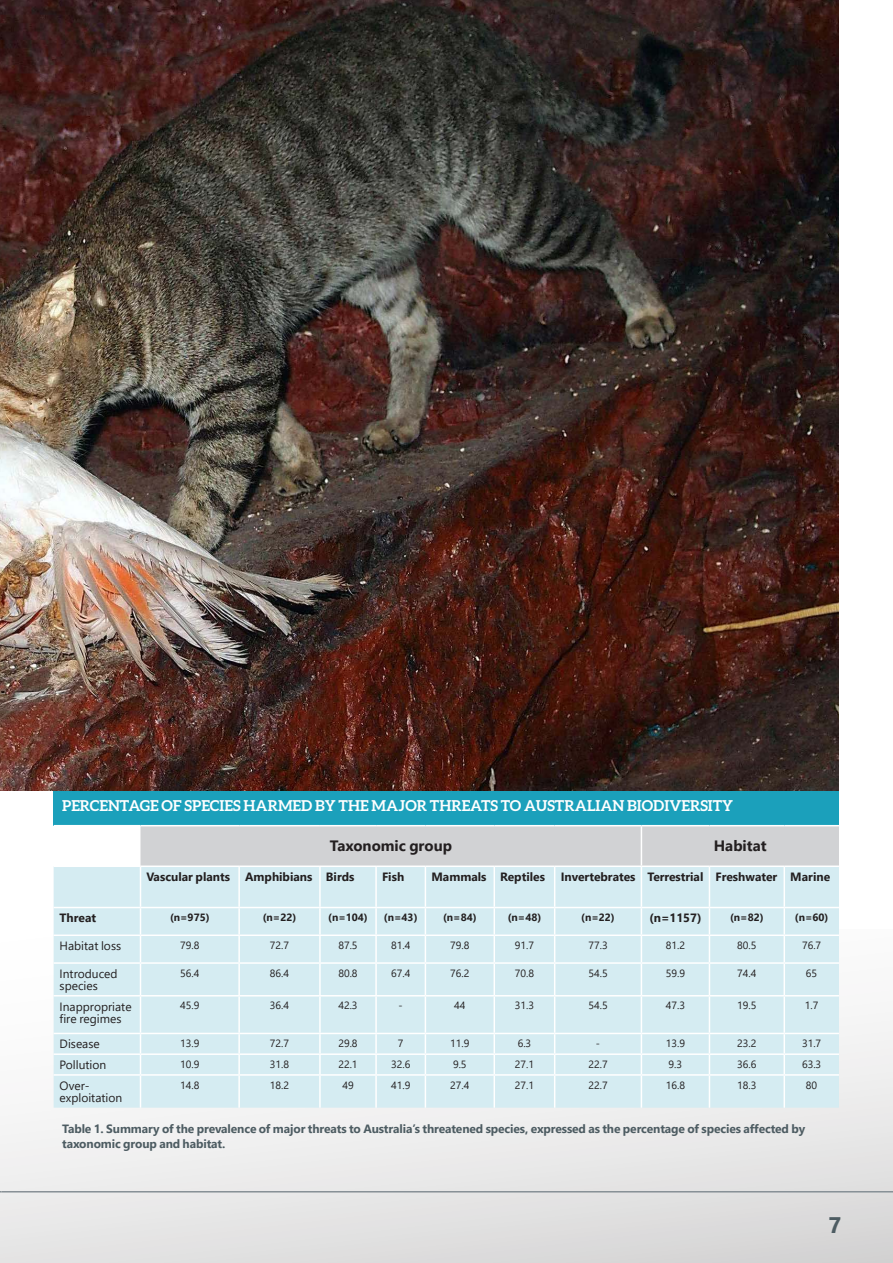
<style>
.page{position:relative;width:893px;height:1263px;background:#fff}
.page>*{position:absolute;margin:0;border:0;box-sizing:border-box;transform-origin:0 0}
.t1{font:700 22.5px "Segoe UI";color:#4d5c62}
.intro{font:700 15px "Aleo";color:#fff}
.intro-2{font:700 15px "Segoe UI";color:#231f20}
.t2{font:700 12px/15px "Segoe UI";letter-spacing:-.01em;color:#4d5c62}
.intro-3{font:700 12px "Segoe UI";color:#231f20}
.intro-4{font:12px/12px "Segoe UI";color:#231f20}
.intro-5{font:10.5px "Segoe UI";color:#231f20}
.intro-6{font:700 10.5px "Segoe UI";color:#231f20}
</style>
<div class="page">
<div style="left:0;top:929px;width:893px;height:334px;background:linear-gradient(to bottom,#fff,#dfdedf)"></div>
<hr style="left:2px;top:1191px;width:891px;height:1px;background:#879096">
<div style="left:54px;top:784px;width:785px;height:42px;background:#1ba0bb"></div>
<svg style="left:54px;top:826px;width:785px;height:282px;background:#d7e9ef"></svg>
<hr style="left:54px;top:1074px;width:86px;height:2px;background:#fff">
<hr style="left:140px;top:1074px;width:99px;height:2px;background:#fff">
<hr style="left:140px;top:1076px;width:1px;height:32px;background:#fff">
<hr style="left:239px;top:1074px;width:81px;height:2px;background:#fff">
<hr style="left:238px;top:1076px;width:2px;height:32px;background:#fff">
<hr style="left:320px;top:1074px;width:56px;height:2px;background:#fff">
<hr style="left:319px;top:1076px;width:2px;height:32px;background:#fff">
<hr style="left:376px;top:1074px;width:49px;height:2px;background:#fff">
<hr style="left:375px;top:1076px;width:2px;height:32px;background:#fff">
<hr style="left:425px;top:1074px;width:69px;height:2px;background:#fff">
<hr style="left:425px;top:1076px;width:1px;height:32px;background:#fff">
<hr style="left:494px;top:1074px;width:61px;height:2px;background:#fff">
<hr style="left:494px;top:1076px;width:1px;height:32px;background:#fff">
<hr style="left:555px;top:1074px;width:86px;height:2px;background:#fff">
<hr style="left:554px;top:1076px;width:1px;height:32px;background:#fff">
<hr style="left:641px;top:1074px;width:68px;height:2px;background:#fff">
<hr style="left:641px;top:1076px;width:1px;height:32px;background:#fff">
<hr style="left:709px;top:1074px;width:75px;height:2px;background:#fff">
<hr style="left:709px;top:1076px;width:1px;height:32px;background:#fff">
<hr style="left:784px;top:1074px;width:55px;height:2px;background:#fff">
<hr style="left:783px;top:1076px;width:2px;height:32px;background:#fff">
<hr style="left:140px;top:825px;width:99px;height:1px;background:#fff">
<hr style="left:239px;top:825px;width:81px;height:1px;background:#fff">
<hr style="left:320px;top:825px;width:56px;height:1px;background:#fff">
<hr style="left:376px;top:825px;width:49px;height:1px;background:#fff">
<hr style="left:425px;top:825px;width:69px;height:1px;background:#fff">
<hr style="left:494px;top:825px;width:61px;height:1px;background:#fff">
<hr style="left:555px;top:825px;width:86px;height:1px;background:#fff">
<hr style="left:140px;top:865px;width:99px;height:2px;background:#fff">
<hr style="left:239px;top:865px;width:81px;height:2px;background:#fff">
<hr style="left:320px;top:865px;width:56px;height:2px;background:#fff">
<hr style="left:376px;top:865px;width:49px;height:2px;background:#fff">
<hr style="left:425px;top:865px;width:69px;height:2px;background:#fff">
<hr style="left:494px;top:865px;width:61px;height:2px;background:#fff">
<hr style="left:555px;top:865px;width:86px;height:2px;background:#fff">
<hr style="left:641px;top:825px;width:68px;height:1px;background:#fff">
<hr style="left:641px;top:826px;width:1px;height:39px;background:#fff">
<hr style="left:709px;top:825px;width:75px;height:1px;background:#fff">
<hr style="left:784px;top:825px;width:55px;height:1px;background:#fff">
<hr style="left:641px;top:865px;width:68px;height:2px;background:#fff">
<hr style="left:709px;top:865px;width:75px;height:2px;background:#fff">
<hr style="left:784px;top:865px;width:55px;height:2px;background:#fff">
<hr style="left:54px;top:825px;width:86px;height:1px;background:#fff">
<hr style="left:54px;top:865px;width:86px;height:2px;background:#fff">
<img style="left:0;top:0;width:839px;height:790px">
<p class="intro" style="left:62px;top:797px;width:672px">PERCENTAGE OF SPECIES HARMED BY THE MAJOR THREATS TO AUSTRALIAN BIODIVERSITY</p>
<p class="intro-2" style="left:330px;top:834px;width:124px">Taxonomic group</p>
<p class="intro-2" style="left:714px;top:834px;width:54px">Habitat</p>
<p class="intro-3" style="left:146px;top:867px;width:85px">Vascular plants</p>
<p class="intro-3" style="left:245px;top:867px;width:69px">Amphibians</p>
<p class="intro-3" style="left:326px;top:867px;width:30px">Birds</p>
<p class="intro-3" style="left:382px;top:867px;width:24px">Fish</p>
<p class="intro-3" style="left:431px;top:867px;width:57px">Mammals</p>
<p class="intro-3" style="left:500px;top:867px;width:46px">Reptiles</p>
<p class="intro-3" style="left:561px;top:867px;width:76px">Invertebrates</p>
<p class="intro-3" style="left:647px;top:867px;width:58px">Terrestrial</p>
<p class="intro-3" style="left:715px;top:867px;width:63px">Freshwater</p>
<p class="intro-3" style="left:790px;top:867px;width:41px">Marine</p>
<p class="intro-3" style="left:60px;top:908px;width:38px">Threat</p>
<p class="intro-6" style="left:170px;top:909px;width:41px">(n=975)</p>
<p class="intro-6" style="left:263px;top:909px;width:35px">(n=22)</p>
<p class="intro-6" style="left:328px;top:909px;width:41px">(n=104)</p>
<p class="intro-6" style="left:384px;top:909px;width:35px">(n=43)</p>
<p class="intro-6" style="left:443px;top:909px;width:35px">(n=84)</p>
<p class="intro-6" style="left:508px;top:909px;width:35px">(n=48)</p>
<p class="intro-6" style="left:581px;top:909px;width:35px">(n=22)</p>
<p class="intro-3" style="left:649px;top:908px;width:54px">(n=1157)</p>
<p class="intro-6" style="left:730px;top:909px;width:35px">(n=82)</p>
<p class="intro-6" style="left:795px;top:909px;width:35px">(n=60)</p>
<p class="intro-4" style="left:60px;top:939px;width:63px">Habitat loss</p>
<p class="intro-5" style="left:180px;top:937px;width:21px">79.8</p>
<p class="intro-5" style="left:270px;top:937px;width:21px">72.7</p>
<p class="intro-5" style="left:338px;top:937px;width:21px">87.5</p>
<p class="intro-5" style="left:391px;top:937px;width:21px">81.4</p>
<p class="intro-5" style="left:450px;top:937px;width:21px">79.8</p>
<p class="intro-5" style="left:515px;top:937px;width:21px">91.7</p>
<p class="intro-5" style="left:588px;top:937px;width:21px">77.3</p>
<p class="intro-5" style="left:666px;top:937px;width:21px">81.2</p>
<p class="intro-5" style="left:737px;top:937px;width:21px">80.5</p>
<p class="intro-5" style="left:802px;top:937px;width:21px">76.7</p>
<p class="intro-4" style="left:60px;top:967px;width:60px">Introduced species</p>
<p class="intro-5" style="left:180px;top:964px;width:21px">56.4</p>
<p class="intro-5" style="left:270px;top:964px;width:21px">86.4</p>
<p class="intro-5" style="left:338px;top:964px;width:21px">80.8</p>
<p class="intro-5" style="left:391px;top:964px;width:21px">67.4</p>
<p class="intro-5" style="left:450px;top:964px;width:21px">76.2</p>
<p class="intro-5" style="left:515px;top:964px;width:21px">70.8</p>
<p class="intro-5" style="left:588px;top:964px;width:21px">54.5</p>
<p class="intro-5" style="left:666px;top:964px;width:21px">59.9</p>
<p class="intro-5" style="left:737px;top:964px;width:21px">74.4</p>
<p class="intro-5" style="left:806px;top:964px;width:13px">65</p>
<p class="intro-4" style="left:60px;top:1000px;width:74px">Inappropriate fire regimes</p>
<p class="intro-5" style="left:180px;top:997px;width:21px">45.9</p>
<p class="intro-5" style="left:270px;top:997px;width:21px">36.4</p>
<p class="intro-5" style="left:338px;top:997px;width:21px">42.3</p>
<p class="intro-5" style="left:399px;top:997px;width:6px">-</p>
<p class="intro-5" style="left:454px;top:997px;width:13px">44</p>
<p class="intro-5" style="left:515px;top:997px;width:21px">31.3</p>
<p class="intro-5" style="left:588px;top:997px;width:21px">54.5</p>
<p class="intro-5" style="left:666px;top:997px;width:21px">47.3</p>
<p class="intro-5" style="left:737px;top:997px;width:21px">19.5</p>
<p class="intro-5" style="left:805px;top:997px;width:15px">1.7</p>
<p class="intro-4" style="left:60px;top:1038px;width:42px">Disease</p>
<p class="intro-5" style="left:180px;top:1035px;width:21px">13.9</p>
<p class="intro-5" style="left:270px;top:1035px;width:21px">72.7</p>
<p class="intro-5" style="left:338px;top:1035px;width:21px">29.8</p>
<p class="intro-5" style="left:398px;top:1035px;width:7px">7</p>
<p class="intro-5" style="left:450px;top:1035px;width:21px">11.9</p>
<p class="intro-5" style="left:518px;top:1035px;width:15px">6.3</p>
<p class="intro-5" style="left:596px;top:1035px;width:6px">-</p>
<p class="intro-5" style="left:666px;top:1035px;width:21px">13.9</p>
<p class="intro-5" style="left:737px;top:1035px;width:21px">23.2</p>
<p class="intro-5" style="left:802px;top:1035px;width:21px">31.7</p>
<p class="intro-4" style="left:60px;top:1058px;width:48px">Pollution</p>
<p class="intro-5" style="left:180px;top:1056px;width:21px">10.9</p>
<p class="intro-5" style="left:270px;top:1056px;width:21px">31.8</p>
<p class="intro-5" style="left:338px;top:1056px;width:21px">22.1</p>
<p class="intro-5" style="left:391px;top:1056px;width:21px">32.6</p>
<p class="intro-5" style="left:453px;top:1056px;width:15px">9.5</p>
<p class="intro-5" style="left:515px;top:1056px;width:21px">27.1</p>
<p class="intro-5" style="left:588px;top:1056px;width:21px">22.7</p>
<p class="intro-5" style="left:669px;top:1056px;width:15px">9.3</p>
<p class="intro-5" style="left:737px;top:1056px;width:21px">36.6</p>
<p class="intro-5" style="left:802px;top:1056px;width:21px">63.3</p>
<p class="intro-4" style="left:60px;top:1079px;width:64px">Over&shy;exploitation</p>
<p class="intro-5" style="left:180px;top:1076px;width:21px">14.8</p>
<p class="intro-5" style="left:270px;top:1076px;width:21px">18.2</p>
<p class="intro-5" style="left:342px;top:1076px;width:13px">49</p>
<p class="intro-5" style="left:391px;top:1076px;width:21px">41.9</p>
<p class="intro-5" style="left:450px;top:1076px;width:21px">27.4</p>
<p class="intro-5" style="left:515px;top:1076px;width:21px">27.1</p>
<p class="intro-5" style="left:588px;top:1076px;width:21px">22.7</p>
<p class="intro-5" style="left:666px;top:1076px;width:21px">16.8</p>
<p class="intro-5" style="left:737px;top:1076px;width:21px">18.3</p>
<p class="intro-5" style="left:806px;top:1076px;width:13px">80</p>
<p class="t2" style="left:62px;top:1121px;width:745px">Table 1. Summary of the prevalence of major threats to Australia’s threatened species, expressed as the percentage of species affected by taxonomic group and habitat.</p>
<h1 class="t1" style="left:828px;top:1207px;width:14px">7</h1>
</div>
